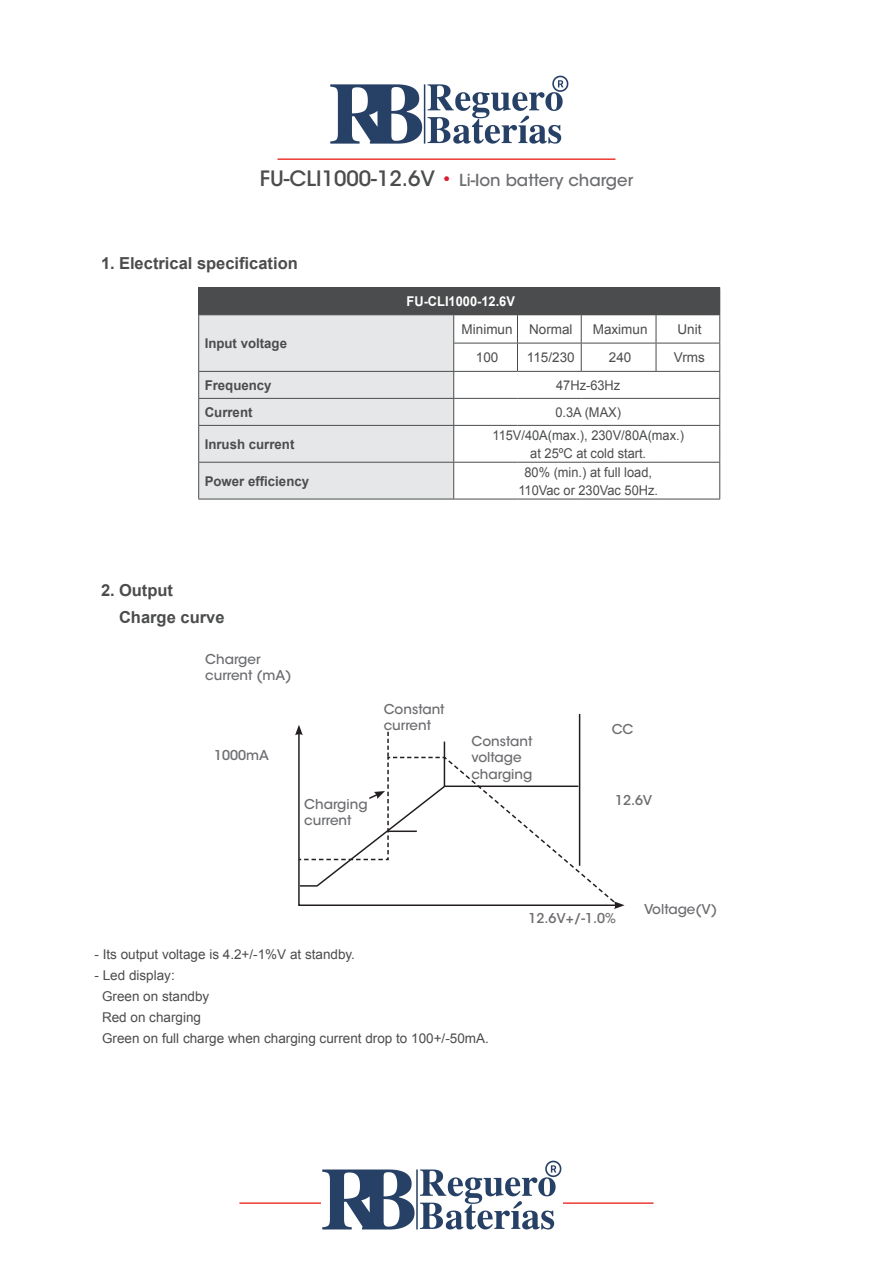
<style>
.page{position:relative;width:893px;height:1263px;background:#fff}
.page>*{position:absolute;margin:0;border:0;box-sizing:border-box;transform-origin:0 0}
.titulo01{font:700 16.5px/27px "Arial";color:#4b4c4d}
.t1{font:500 16.5px "ITC Avant Garde Std";color:#6c6d70}
.numeros01{font:13.5px "Arial";color:#4b4c4d}
.t2{font:500 13.5px/16.2px "ITC Avant Garde Std";color:#6c6d70}
.párrafo_1{font:13.5px/18px "Arial";color:#4b4c4d;text-align:center;scale:.95 1}
.tabla01{font:700 13.5px "Arial";color:#4b4c4d}
.párrafo_1-2{font:13.5px "Arial";color:#4b4c4d}
.párrafo_1-3{font:700 13.5px "Arial";color:#fff;scale:.95 1}
.s1{font-size:21px;color:#4b4c4d}
.s2{font-size:19.5px;color:#db1e30}
</style>
<div class="page">
<hr style="left:239px;top:1202px;width:415px;height:2px;background:#ee3b32">
<hr style="left:277px;top:158px;width:338px;height:2px;background:#ee3b32">
<div style="left:199px;top:288px;width:521px;height:27px;background:#4b4c4d"></div>
<div style="left:199px;top:315px;width:254px;height:184px;background:#e6e7e9"></div>
<hr style="left:198px;top:287px;width:256px;height:2px;background:#4b4c4d">
<hr style="left:454px;top:287px;width:63px;height:2px;background:#4b4c4d">
<hr style="left:517px;top:287px;width:64px;height:2px;background:#4b4c4d">
<hr style="left:581px;top:287px;width:75px;height:2px;background:#4b4c4d">
<hr style="left:656px;top:287px;width:64px;height:2px;background:#4b4c4d">
<hr style="left:454px;top:343px;width:63px;height:1px;background:#4b4c4d">
<hr style="left:517px;top:343px;width:64px;height:1px;background:#4b4c4d">
<svg style="left:517px;top:315px;width:1px;height:56px"></svg>
<hr style="left:581px;top:343px;width:75px;height:1px;background:#4b4c4d">
<svg style="left:581px;top:315px;width:1px;height:56px"></svg>
<hr style="left:656px;top:343px;width:64px;height:1px;background:#4b4c4d">
<svg style="left:656px;top:315px;width:1px;height:56px"></svg>
<hr style="left:454px;top:371px;width:63px;height:1px;background:#4b4c4d">
<hr style="left:517px;top:371px;width:64px;height:1px;background:#4b4c4d">
<hr style="left:581px;top:371px;width:75px;height:1px;background:#4b4c4d">
<hr style="left:656px;top:371px;width:64px;height:1px;background:#4b4c4d">
<hr style="left:454px;top:398px;width:63px;height:1px;background:#4b4c4d">
<hr style="left:517px;top:398px;width:64px;height:1px;background:#4b4c4d">
<hr style="left:581px;top:398px;width:75px;height:1px;background:#4b4c4d">
<hr style="left:656px;top:398px;width:64px;height:1px;background:#4b4c4d">
<hr style="left:454px;top:425px;width:63px;height:1px;background:#4b4c4d">
<hr style="left:517px;top:425px;width:64px;height:1px;background:#4b4c4d">
<hr style="left:581px;top:425px;width:75px;height:1px;background:#4b4c4d">
<hr style="left:656px;top:425px;width:64px;height:1px;background:#4b4c4d">
<hr style="left:719px;top:426px;width:1px;height:36px;background:#4b4c4d">
<hr style="left:454px;top:462px;width:63px;height:1px;background:#4b4c4d">
<hr style="left:517px;top:462px;width:64px;height:1px;background:#4b4c4d">
<hr style="left:581px;top:462px;width:75px;height:1px;background:#4b4c4d">
<hr style="left:656px;top:462px;width:64px;height:1px;background:#4b4c4d">
<hr style="left:719px;top:463px;width:1px;height:36px;background:#4b4c4d">
<hr style="left:454px;top:499px;width:63px;height:1px;background:#4b4c4d">
<hr style="left:517px;top:499px;width:64px;height:1px;background:#4b4c4d">
<hr style="left:581px;top:499px;width:75px;height:1px;background:#4b4c4d">
<hr style="left:656px;top:499px;width:64px;height:1px;background:#4b4c4d">
<svg style="left:719px;top:315px;width:1px;height:110px"></svg>
<hr style="left:198px;top:371px;width:256px;height:1px;background:#4b4c4d">
<hr style="left:198px;top:398px;width:256px;height:1px;background:#4b4c4d">
<svg style="left:198px;top:289px;width:1px;height:136px"></svg>
<hr style="left:198px;top:425px;width:256px;height:1px;background:#4b4c4d">
<hr style="left:198px;top:426px;width:1px;height:36px;background:#4b4c4d">
<hr style="left:453px;top:426px;width:1px;height:36px;background:#4b4c4d">
<hr style="left:198px;top:462px;width:256px;height:1px;background:#4b4c4d">
<hr style="left:198px;top:463px;width:1px;height:36px;background:#4b4c4d">
<hr style="left:453px;top:463px;width:1px;height:36px;background:#4b4c4d">
<hr style="left:198px;top:499px;width:256px;height:1px;background:#4b4c4d">
<svg style="left:453px;top:315px;width:1px;height:110px"></svg>
<hr style="left:579px;top:714px;width:1px;height:152px;background:#231f20">
<svg style="left:295px;top:725px;width:330px;height:184px"></svg>
<img style="left:330px;top:75px;width:239px;height:69px">
<img style="left:321px;top:1160px;width:242px;height:70px">
<p class="t1" style="left:260px;top:169px;width:375px"><span class="s1">FU-CLI1000-12.6V</span> <span class="s2">•</span> Li-Ion battery charger</p>
<p class="titulo01" style="left:101px;top:251px;width:198px">1. Electrical specification</p>
<p class="tabla01" style="left:205px;top:334px;width:84px">Input voltage</p>
<p class="párrafo_1-3" style="left:407px;top:293px;width:116px">FU-CLI1000-12.6V</p>
<p class="párrafo_1-2" style="left:462px;top:320px;width:53px">Minimun</p>
<p class="párrafo_1-2" style="left:529px;top:320px;width:45px">Normal</p>
<p class="párrafo_1-2" style="left:593px;top:320px;width:56px">Maximun</p>
<p class="párrafo_1-2" style="left:677px;top:320px;width:26px">Unit</p>
<p class="párrafo_1-2" style="left:476px;top:349px;width:24px">100</p>
<p class="párrafo_1-2" style="left:527px;top:349px;width:49px">115/230</p>
<p class="párrafo_1-2" style="left:609px;top:349px;width:24px">240</p>
<p class="párrafo_1-2" style="left:674px;top:349px;width:32px">Vrms</p>
<p class="tabla01" style="left:205px;top:376px;width:68px">Frequency</p>
<p class="párrafo_1" style="left:556px;top:376px;width:69px">47Hz-63Hz</p>
<p class="tabla01" style="left:205px;top:403px;width:49px">Current</p>
<p class="párrafo_1" style="left:555px;top:403px;width:71px">0.3A (MAX)</p>
<p class="tabla01" style="left:205px;top:435px;width:91px">Inrush current</p>
<p class="párrafo_1" style="left:492px;top:426px;width:203px">115V/40A(max.), 230V/80A(max.) at 25ºC at cold start.</p>
<p class="tabla01" style="left:205px;top:472px;width:106px">Power efficiency</p>
<p class="párrafo_1" style="left:518px;top:463px;width:149px">80% (min.) at full load,<br>110Vac or 230Vac 50Hz.</p>
<p class="titulo01" style="left:119px;top:577px;width:107px;text-indent:-18px">2. Output<br>Charge curve</p>
<p class="t2" style="left:205px;top:651px;width:88px">Charger current (mA)</p>
<p class="t2" style="left:214px;top:747px;width:56px">1000mA</p>
<p class="t2" style="left:304px;top:796px;width:65px">Charging current</p>
<p class="t2" style="left:384px;top:701px;width:63px">Constant current</p>
<p class="t2" style="left:471px;top:733px;width:63px">Constant voltage charging</p>
<p class="t2" style="left:612px;top:721px;width:23px">CC</p>
<p class="t2" style="left:615px;top:792px;width:39px">12.6V</p>
<p class="t2" style="left:528px;top:910px;width:89px">12.6V+/-1.0%</p>
<p class="t2" style="left:644px;top:901px;width:74px">Voltage(V)</p>
<p class="numeros01" style="left:94px;top:946px;width:262px">- Its output voltage is 4.2+/-1%V at standby.</p>
<p class="numeros01" style="left:94px;top:967px;width:82px">- Led display:</p>
<p class="numeros01" style="left:102px;top:988px;width:109px">Green on standby</p>
<p class="numeros01" style="left:102px;top:1009px;width:101px">Red on charging</p>
<p class="numeros01" style="left:102px;top:1030px;width:388px">Green on full charge when charging current drop to 100+/-50mA.</p>
</div>
